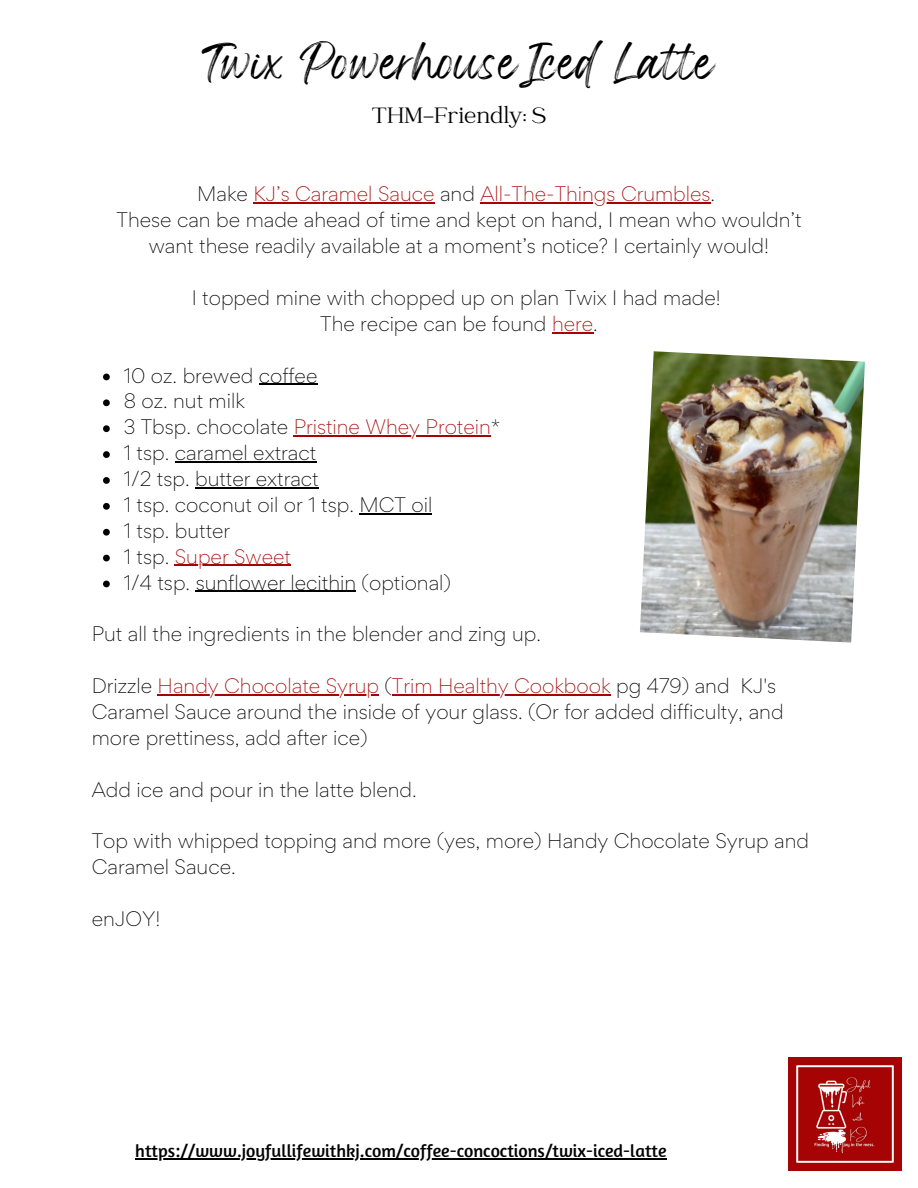
<style>
.page{position:relative;width:918px;height:1188px;background:#fff}
.page>*{position:absolute;margin:0;border:0;box-sizing:border-box;transform-origin:0 0}
.t1{font:27.75px "Wonderful Branding";color:#000}
.t2{font:24.45px "Catchy Mager";color:#000}
.t3{font:300 18.75px/25.8px "Gordita";color:#000}
.t4{font:18px "Amaranth";color:#000}
.s1{color:#a60404}
</style>
<div class="page">
<img style="left:789px;top:1058px;width:112px;height:112px">
<svg style="left:103px;top:374px;width:7px;height:6px"></svg>
<hr style="left:259px;top:384px;width:58px;height:1px;background:#000">
<svg style="left:103px;top:399px;width:7px;height:7px"></svg>
<svg style="left:103px;top:425px;width:7px;height:7px"></svg>
<hr style="left:294px;top:435px;width:197px;height:2px;background:#a60404">
<svg style="left:103px;top:451px;width:7px;height:7px"></svg>
<hr style="left:175px;top:461px;width:141px;height:1px;background:#000">
<svg style="left:103px;top:477px;width:7px;height:7px"></svg>
<hr style="left:195px;top:487px;width:124px;height:1px;background:#000">
<svg style="left:103px;top:503px;width:7px;height:7px"></svg>
<hr style="left:360px;top:513px;width:72px;height:1px;background:#000">
<svg style="left:103px;top:529px;width:7px;height:7px"></svg>
<svg style="left:103px;top:555px;width:7px;height:6px"></svg>
<hr style="left:175px;top:565px;width:116px;height:1px;background:#a60404">
<svg style="left:103px;top:581px;width:7px;height:6px"></svg>
<hr style="left:196px;top:591px;width:160px;height:1px;background:#000">
<hr style="left:254px;top:203px;width:41px;height:1px;background:#a60404">
<hr style="left:295px;top:203px;width:140px;height:1px;background:#a60404">
<hr style="left:480px;top:203px;width:231px;height:1px;background:#a60404">
<hr style="left:552px;top:332px;width:41px;height:1px;background:#a60404">
<hr style="left:158px;top:694px;width:221px;height:1px;background:#a60404">
<hr style="left:392px;top:694px;width:219px;height:1px;background:#a60404">
<img style="left:640px;top:351px;width:225px;height:292px">
<hr style="left:135px;top:1158px;width:532px;height:1px;background:#000">
<h1 class="t1" style="left:202px;top:56px;width:516px">Twix Powerhouse Iced Latte</h1>
<h2 class="t2" style="left:372px;top:103px;width:175px">THM-Friendly: S</h2>
<p class="t3" style="left:117px;top:181px;width:686px;text-align:center">Make <span class="s1">KJ’s Caramel Sauce</span> and <span class="s1">All-The-Things Crumbles</span>.<br>These can be made ahead of time and kept on hand, I mean who wouldn’t want these readily available at a moment’s notice? I certainly would!</p>
<p class="t3" style="left:192px;top:285px;width:531px;text-align:center">I topped mine with chopped up on plan Twix I had made!<br>The recipe can be found <span class="s1">here</span>.</p>
<p class="t3" style="left:124px;top:362px;width:378px">10 oz. brewed coffee<br>8 oz. nut milk<br>3 Tbsp. chocolate <span class="s1">Pristine Whey Protein</span>*<br>1 tsp. caramel extract<br>1/2 tsp. butter extract<br>1 tsp. coconut oil or 1 tsp. MCT oil<br>1 tsp. butter<br>1 tsp. <span class="s1">Super Sweet<br></span>1/4 tsp. sunflower lecithin (optional)</p>
<p class="t3" style="left:92px;top:621px;width:451px">Put all the ingredients in the blender and zing up.</p>
<p class="t3" style="left:92px;top:673px;width:693px">Drizzle <span class="s1">Handy Chocolate Syrup</span> (<span class="s1">Trim Healthy Cookbook</span> pg 479) and KJ's<br>Caramel Sauce around the inside of your glass. (Or for added difficulty, and more prettiness, add after ice)</p>
<p class="t3" style="left:92px;top:776px;width:326px">Add ice and pour in the latte blend.</p>
<p class="t3" style="left:92px;top:828px;width:719px">Top with whipped topping and more (yes, more) Handy Chocolate Syrup and<br>Caramel Sauce.</p>
<p class="t3" style="left:92px;top:906px;width:70px">enJOY!</p>
<p class="t4" style="left:135px;top:1139px;width:533px">https://www.joyfullifewithkj.com/coffee-concoctions/twix-iced-latte</p>
</div>
